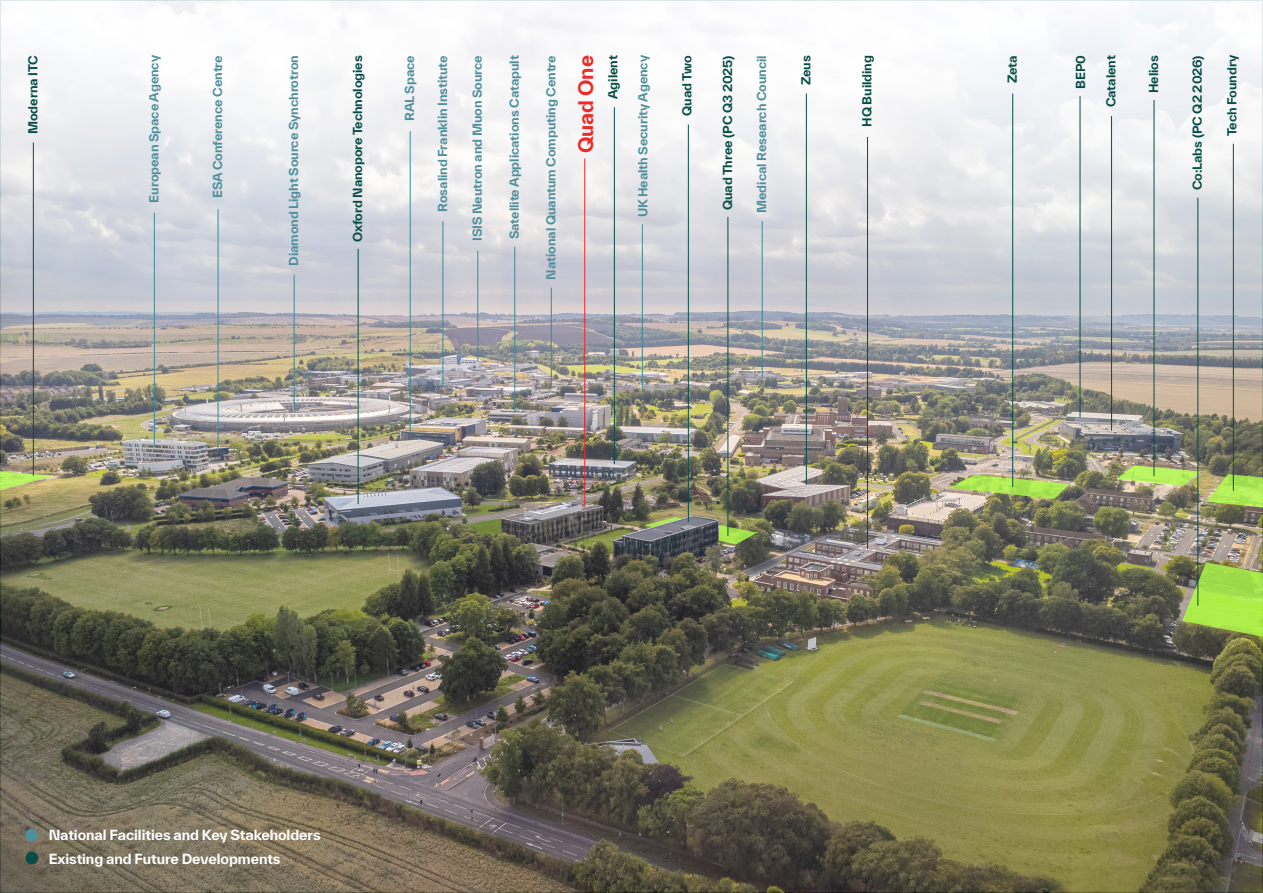
<style>
.page{position:relative;width:1263px;height:893px;background:#fff}
.page>*{position:absolute;margin:0;border:0;box-sizing:border-box;transform-origin:0 0}
.Label_8pt{font:700 19.5px "TWK Everett";letter-spacing:-.005em;color:#ee2926}
.Label_9pt{font:700 13.5px "TWK Everett";letter-spacing:-.005em;color:#fff}
.Label_8pt_JV{font:700 12px "TWK Everett";letter-spacing:-.005em;color:#4f8f9c}
.Label_8pt-2{font:700 12px "TWK Everett";letter-spacing:-.005em;color:#064d47}
</style>
<div class="page">
<img style="left:0;top:0;width:1263px;height:893px">
<svg style="left:0;top:471px;width:54px;height:19px"></svg>
<svg style="left:950px;top:475px;width:119px;height:24px"></svg>
<svg style="left:1182px;top:562px;width:81px;height:75px"></svg>
<img style="left:1116px;top:465px;width:147px;height:42px">
<svg style="left:644px;top:517px;width:38px;height:10px"></svg>
<svg style="left:719px;top:525px;width:38px;height:19px"></svg>
<hr style="left:154px;top:213px;width:1px;height:233px;background:#408a97">
<hr style="left:33px;top:142px;width:1px;height:334px;background:#064d47">
<hr style="left:218px;top:209px;width:1px;height:242px;background:#408a97">
<hr style="left:294px;top:275px;width:1px;height:136px;background:#408a97">
<hr style="left:358px;top:249px;width:1px;height:255px;background:#064d47">
<hr style="left:410px;top:131px;width:1px;height:302px;background:#408a97">
<hr style="left:442px;top:221px;width:1px;height:166px;background:#408a97">
<hr style="left:477px;top:251px;width:1px;height:110px;background:#408a97">
<hr style="left:514px;top:247px;width:1px;height:165px;background:#408a97">
<hr style="left:551px;top:288px;width:1px;height:97px;background:#408a97">
<hr style="left:584px;top:158px;width:1px;height:349px;background:#ee2926">
<hr style="left:614px;top:107px;width:1px;height:357px;background:#064d47">
<hr style="left:642px;top:224px;width:1px;height:166px;background:#408a97">
<hr style="left:688px;top:125px;width:1px;height:397px;background:#064d47">
<hr style="left:727px;top:217px;width:1px;height:319px;background:#064d47">
<hr style="left:762px;top:221px;width:1px;height:157px;background:#408a97">
<hr style="left:806px;top:94px;width:1px;height:391px;background:#064d47">
<hr style="left:867px;top:137px;width:1px;height:412px;background:#064d47">
<hr style="left:1012px;top:94px;width:1px;height:393px;background:#064d47">
<hr style="left:1080px;top:96px;width:1px;height:321px;background:#064d47">
<hr style="left:1154px;top:100px;width:1px;height:376px;background:#064d47">
<hr style="left:1233px;top:144px;width:1px;height:347px;background:#064d47">
<hr style="left:1197px;top:198px;width:1px;height:408px;background:#064d47">
<hr style="left:1111px;top:116px;width:1px;height:315px;background:#064d47">
<div style="left:26px;top:829px;width:12px;height:12px;background:#4f8f9c;border-radius:50%"></div>
<div style="left:26px;top:852px;width:12px;height:12px;background:#064d47;border-radius:50%"></div>
<p class="Label_8pt-2" style="left:24px;top:134px;width:80px;rotate:-90deg">Moderna ITC</p>
<p class="Label_8pt_JV" style="left:209px;top:198px;width:145px;rotate:-90deg">ESA Conference Centre</p>
<p class="Label_8pt_JV" style="left:285px;top:266px;width:212px;rotate:-90deg">Diamond Light Source Synchrotron</p>
<p class="Label_8pt" style="left:572px;top:153px;width:100px;rotate:-90deg">Quad One</p>
<p class="Label_8pt-2" style="left:604px;top:99px;width:45px;rotate:-90deg">Agilent</p>
<p class="Label_8pt_JV" style="left:634px;top:217px;width:164px;rotate:-90deg">UK Health Security Agency</p>
<p class="Label_8pt-2" style="left:678px;top:116px;width:62px;rotate:-90deg">Quad Two</p>
<p class="Label_8pt-2" style="left:719px;top:210px;width:157px;rotate:-90deg">Quad Three (PC Q3 2025)</p>
<p class="Label_8pt_JV" style="left:753px;top:213px;width:159px;rotate:-90deg">Medical Research Council</p>
<p class="Label_8pt-2" style="left:797px;top:85px;width:31px;rotate:-90deg">Zeus</p>
<p class="Label_8pt-2" style="left:858px;top:127px;width:73px;rotate:-90deg">HQ Building</p>
<p class="Label_8pt-2" style="left:1004px;top:83px;width:29px;rotate:-90deg">Zeta</p>
<p class="Label_8pt-2" style="left:1145px;top:93px;width:39px;rotate:-90deg">Helios</p>
<p class="Label_8pt-2" style="left:1223px;top:136px;width:83px;rotate:-90deg">Tech Foundry</p>
<p class="Label_8pt_JV" style="left:145px;top:203px;width:149px;rotate:-90deg">European Space Agency</p>
<p class="Label_8pt-2" style="left:1102px;top:107px;width:54px;rotate:-90deg">Catalent</p>
<p class="Label_8pt-2" style="left:349px;top:242px;width:188px;rotate:-90deg">Oxford Nanopore Technologies</p>
<p class="Label_8pt_JV" style="left:401px;top:121px;width:67px;rotate:-90deg">RAL Space</p>
<p class="Label_8pt_JV" style="left:434px;top:212px;width:158px;rotate:-90deg">Rosalind Franklin Institute</p>
<p class="Label_8pt_JV" style="left:469px;top:241px;width:187px;rotate:-90deg">ISIS Neutron and Muon Source</p>
<p class="Label_8pt_JV" style="left:506px;top:239px;width:186px;rotate:-90deg">Satellite Applications Catapult</p>
<p class="Label_8pt_JV" style="left:542px;top:280px;width:226px;rotate:-90deg">National Quantum Computing Centre</p>
<p class="Label_8pt-2" style="left:1072px;top:89px;width:35px;rotate:-90deg">BEP0</p>
<p class="Label_8pt-2" style="left:1189px;top:190px;width:137px;rotate:-90deg">Co:Labs (PC Q2 2026)</p>
<p class="Label_9pt" style="left:49px;top:825px;width:273px">National Facilities and Key Stakeholders</p>
<p class="Label_9pt" style="left:49px;top:849px;width:233px">Existing and Future Developments</p>
</div>
